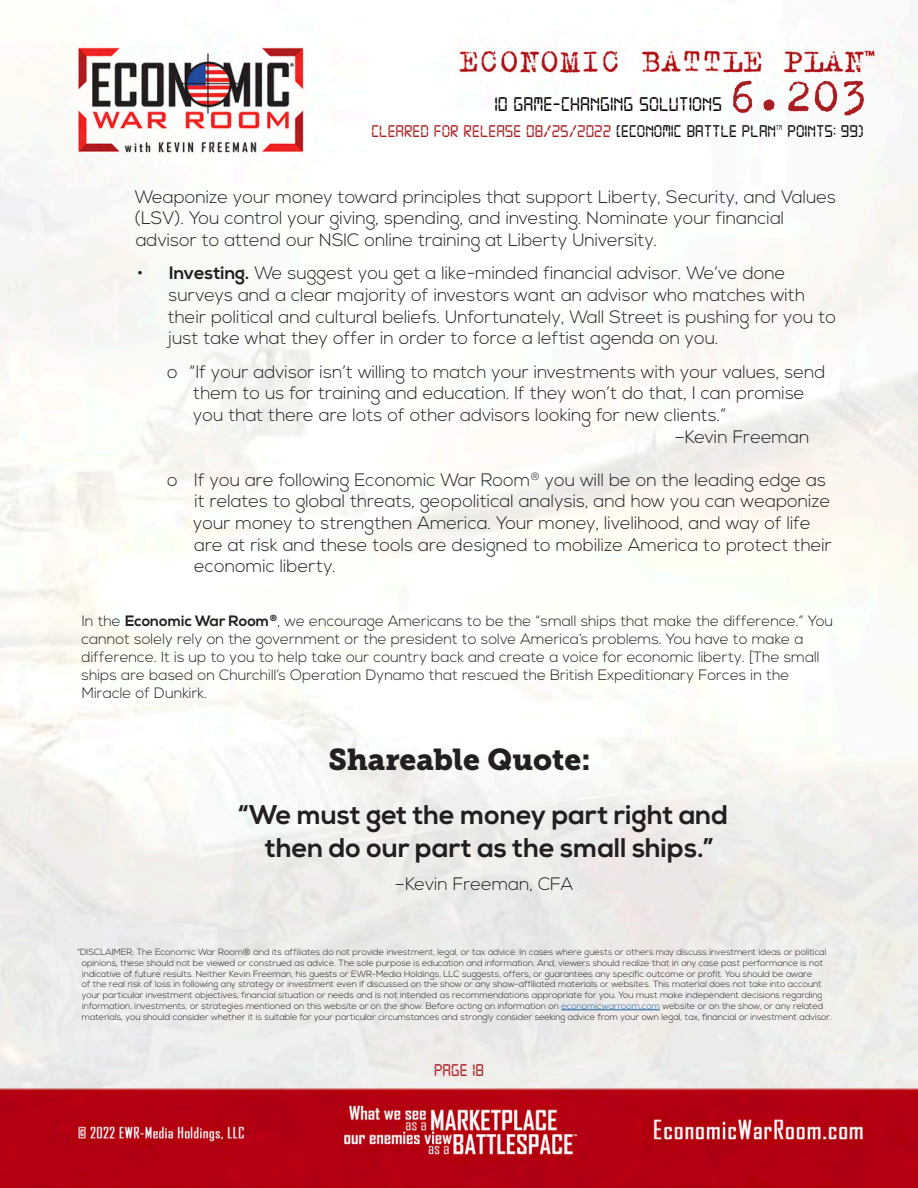
<style>
.page{position:relative;width:918px;height:1188px;background:#fff}
.page>*{position:absolute;margin:0;border:0;box-sizing:border-box;transform-origin:0 0}
.t1{font:51px "Trixie";color:#aa1e21}
.t2{font:30px "Museo Slab 900";color:#231f20}
.t3{font:700 27px/32.4px "Nexa";color:#231f20;text-align:center}
.t4{font:21px "Digital 7";color:#080302}
.t5{font:300 18px/21.6px "Nexa";color:#231f20}
.t6{font:18px "Digital 7";color:#aa1e21}
.t7{font:18px "Digital 7";color:#080302}
.t8{font:300 15px/18px "Nexa";color:#231f20}
.t9{font:300 9px/10.8px "Nexa";color:#231f20}
.t10{font:7.05px "Digital 7";color:#080302}
.s1{color:#080302}
.s2{font-weight:700}
.s3{color:#175d9e}
</style>
<div class="page">
<img style="left:0;top:5px;width:918px;height:1183px">
<hr style="left:561px;top:1009px;width:99px;height:1px;background:#175d9e">
<h1 class="t1" style="left:728px;top:62px;width:142px">6.203</h1>
<h3 class="t6" style="left:371px;top:123px;width:406px">CLEARED FOR RELEASE 08/25/2022 <span class="s1">[ECONOMIC BATTLE PLAN</span></h3>
<p class="t10" style="left:776px;top:124px;width:8px">TM</p>
<h3 class="t7" style="left:788px;top:123px;width:78px">POINTS: 99)</h3>
<h3 class="t4" style="left:495px;top:95px;width:229px">10 GAME-CHANGING SOLUTIONS</h3>
<p class="t5" style="left:134px;top:186px;width:703px">Weaponize your money toward principles that support Liberty, Security, and Values (LSV). You control your giving, spending, and investing. Nominate your financial advisor to attend our NSIC online training at Liberty University.</p>
<p class="t5" style="left:168px;top:263px;width:670px;text-indent:-30px">• <span class="s2">Investing.</span> We suggest you get a like-minded financial advisor. We’ve done surveys and a clear majority of investors want an advisor who matches with their political and cultural beliefs. Unfortunately, Wall Street is pushing for you to just take what they offer in order to force a leftist agenda on you.</p>
<p class="t5" style="left:167px;top:362px;width:660px">o “If your advisor isn’t willing to match your investments with your values, send</p>
<p class="t5" style="left:193px;top:383px;width:613px">them to us for training and education. If they won’t do that, I can promise</p>
<p class="t5" style="left:193px;top:405px;width:535px">you that there are lots of other advisors looking for new clients.”</p>
<p class="t5" style="left:675px;top:426px;width:136px">–Kevin Freeman</p>
<p class="t5" style="left:193px;top:470px;width:640px;text-indent:-26px">o If you are following Economic War Room<sup>®</sup> you will be on the leading edge as it relates to global threats, geopolitical analysis, and how you can weaponize your money to strengthen America. Your money, livelihood, and way of life are at risk and these tools are designed to mobilize America to protect their economic liberty.</p>
<p class="t8" style="left:82px;top:613px;width:753px">In the <span class="s2">Economic War Room</span><sup>®</sup>, we encourage Americans to be the “small ships that make the difference.” You cannot solely rely on the government or the president to solve America’s problems. You have to make a difference. It is up to you to help take our country back and create a voice for economic liberty. [The small ships are based on Churchill’s Operation Dynamo that rescued the British Expeditionary Forces in the Miracle of Dunkirk.</p>
<p class="t2" style="left:328px;top:742px;width:264px">Shareable Quote:</p>
<p class="t3" style="left:239px;top:800px;width:491px">“We must get the money part right and then do our part as the small ships.”</p>
<p class="t5" style="left:395px;top:874px;width:180px">–Kevin Freeman, CFA</p>
<p class="t9" style="left:82px;top:947px;width:752px;text-indent:-4px">*DISCLAIMER: The Economic War Room® and its affiliates do not provide investment, legal, or tax advice. In cases where guests or others may discuss investment ideas or political opinions, these should not be viewed or construed as advice. The sole purpose is education and information. And, viewers should realize that in any case past performance is not indicative of future results. Neither Kevin Freeman, his guests or EWR-Media Holdings, LLC suggests, offers, or guarantees any specific outcome or profit. You should be aware<br>of the real risk of loss in following any strategy or investment even if discussed on the show or any show-affiliated materials or websites. This material does not take into account your particular investment objectives, financial situation or needs and is not intended as recommendations appropriate for you. You must make independent decisions regarding information, investments, or strategies mentioned on this website or on the show. Before acting on information on <span class="s3">economicwarroom.com</span> website or on the show, or any related materials, you should consider whether it is suitable for your particular circumstances and strongly consider seeking advice from your own legal, tax, financial or investment advisor.</p>
<h3 class="t6" style="left:434px;top:1062px;width:51px">PAGE 18</h3>
</div>
